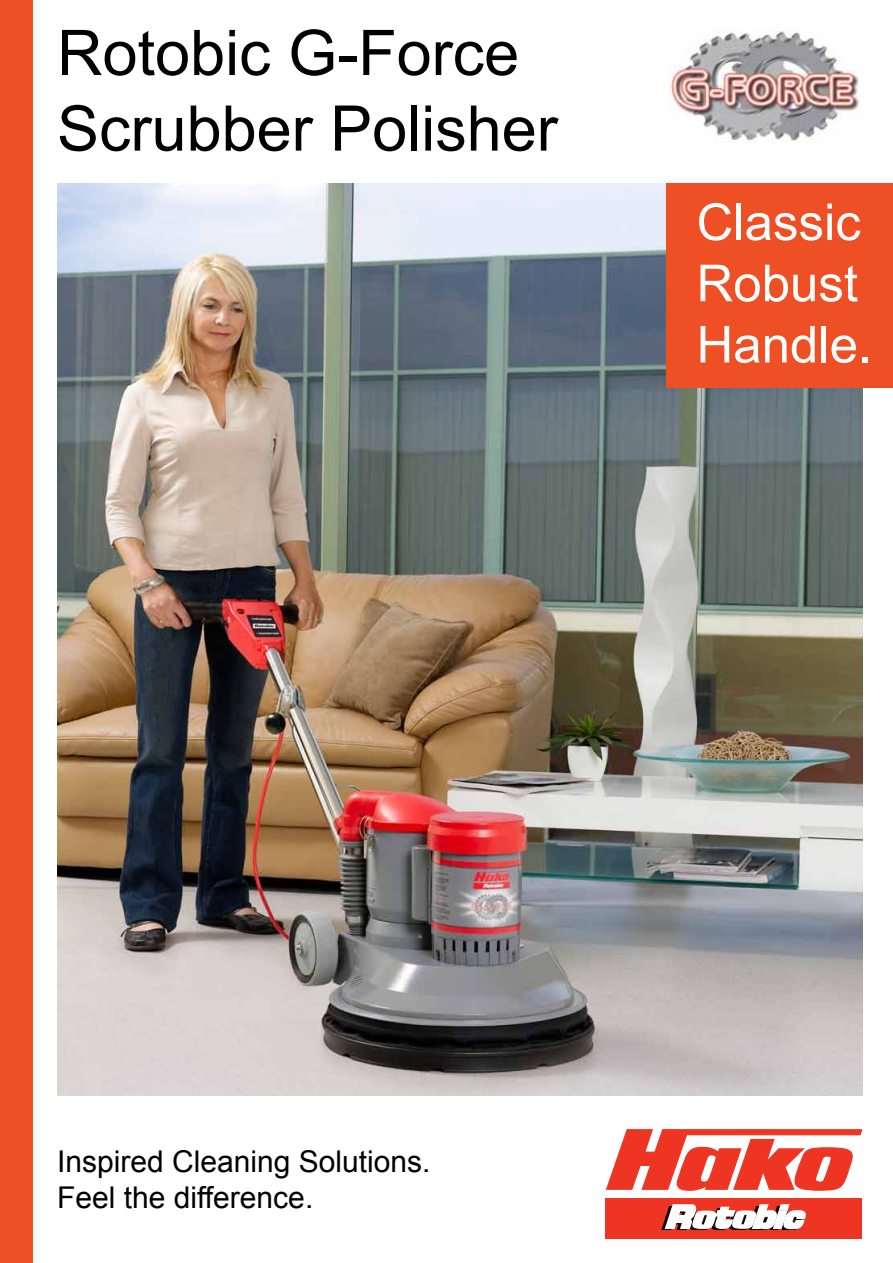
<style>
.page{position:relative;width:893px;height:1263px;background:#fff}
.page>*{position:absolute;margin:0;border:0;box-sizing:border-box;transform-origin:0 0}
.t1{font:63px/75.6px "Arial";color:#000}
.t2{font:51px/61.2px "Arial";color:#fff}
.t3{font:30px/36px "Arial";color:#000}
</style>
<div class="page">
<img style="left:669px;top:30px;width:191px;height:111px">
<img style="left:57px;top:183px;width:805px;height:912px">
<div style="left:605px;top:1198px;width:256px;height:41px;background:#ee3524"></div>
<svg style="left:661px;top:1204px;width:145px;height:26px"></svg>
<svg style="left:606px;top:1129px;width:256px;height:62px"></svg>
<div style="left:0;top:0;width:33px;height:1263px;background:#ef4f24"></div>
<div style="left:666px;top:183px;width:227px;height:204px;background:#ef4f24"></div>
<h1 class="t1" style="left:57px;top:16px;width:502px">Rotobic G-Force<br>Scrubber Polisher</h1>
<h2 class="t2" style="left:696px;top:192px;width:177px">Classic<br>Robust<br>Handle.</h2>
<p class="t3" style="left:57px;top:1144px;width:375px">Inspired Cleaning Solutions.<br>Feel the difference.</p>
</div>
